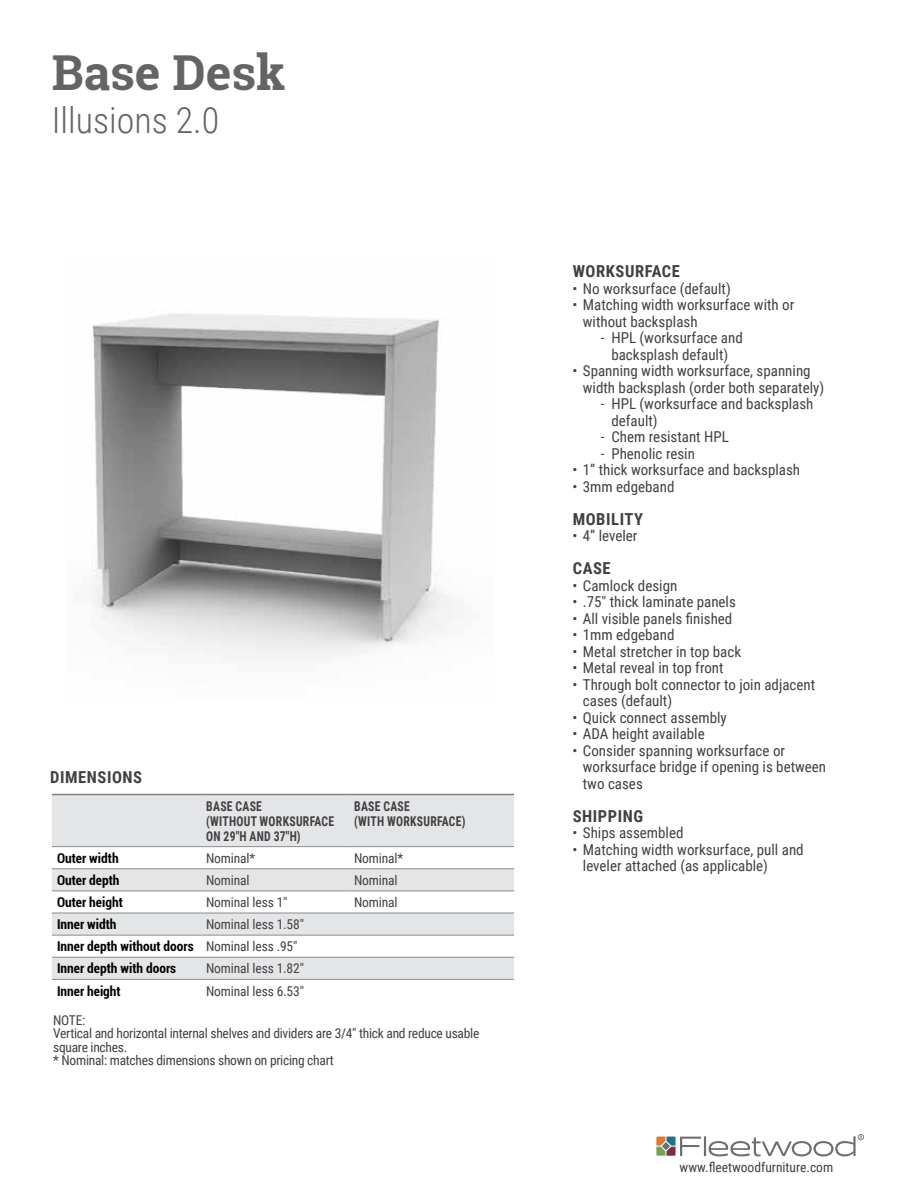
<style>
.page{position:relative;width:918px;height:1188px;background:#fff}
.page>*{position:absolute;margin:0;border:0;box-sizing:border-box;transform-origin:0 0}
.t1{font:700 48.15px "Roboto Slab";color:#636466}
.t2{font:300 36px "Roboto Condensed";color:#636466}
.t3{font:700 16.5px "Roboto Condensed";letter-spacing:.035em;color:#414042}
.t4{font:15px/16.5px "Roboto Condensed";color:#414042}
.t5{font:13.5px/13.5px "Roboto Condensed";letter-spacing:-.02em;color:#414042}
.t6{font:700 condensed 13.5px/22.2px "Roboto";color:#000}
.t7{font:700 13.5px/15px "Roboto Condensed";letter-spacing:.025em;color:#414042;scale:.86 1}
.t8{font:13.5px "Roboto Condensed";color:#414042}
.s1{font-family:"Roboto Condensed";font-weight:400;font-stretch:normal;color:#414042}
</style>
<div class="page">
<img style="left:91px;top:313px;width:363px;height:345px">
<svg style="left:52px;top:795px;width:462px;height:184px;fill:#e4e5e6"></svg>
<hr style="left:52px;top:794px;width:149px;height:1px;background:#808285">
<hr style="left:201px;top:794px;width:148px;height:1px;background:#808285">
<hr style="left:349px;top:794px;width:165px;height:1px;background:#808285">
<hr style="left:52px;top:846px;width:149px;height:1px;background:#8a8c8e">
<hr style="left:201px;top:846px;width:148px;height:1px;background:#8a8c8e">
<hr style="left:349px;top:846px;width:165px;height:1px;background:#8a8c8e">
<hr style="left:52px;top:868px;width:149px;height:1px;background:#8a8c8e">
<hr style="left:201px;top:868px;width:148px;height:1px;background:#8a8c8e">
<hr style="left:349px;top:868px;width:165px;height:1px;background:#8a8c8e">
<hr style="left:52px;top:891px;width:149px;height:1px;background:#8a8c8e">
<hr style="left:201px;top:891px;width:148px;height:1px;background:#8a8c8e">
<hr style="left:349px;top:891px;width:165px;height:1px;background:#8a8c8e">
<hr style="left:52px;top:913px;width:149px;height:1px;background:#8a8c8e">
<hr style="left:201px;top:913px;width:148px;height:1px;background:#8a8c8e">
<hr style="left:349px;top:913px;width:165px;height:1px;background:#8a8c8e">
<hr style="left:52px;top:935px;width:149px;height:1px;background:#8a8c8e">
<hr style="left:201px;top:935px;width:148px;height:1px;background:#8a8c8e">
<hr style="left:349px;top:935px;width:165px;height:1px;background:#8a8c8e">
<hr style="left:52px;top:957px;width:149px;height:1px;background:#8a8c8e">
<hr style="left:201px;top:957px;width:148px;height:1px;background:#8a8c8e">
<hr style="left:349px;top:957px;width:165px;height:1px;background:#8a8c8e">
<hr style="left:52px;top:979px;width:149px;height:1px;background:#8a8c8e">
<hr style="left:201px;top:979px;width:148px;height:1px;background:#8a8c8e">
<hr style="left:349px;top:979px;width:165px;height:1px;background:#8a8c8e">
<svg style="left:656px;top:1137px;width:45px;height:19px"></svg>
<hr style="left:704px;top:1136px;width:2px;height:20px;background:#6f6e6d">
<svg style="left:709px;top:1134px;width:155px;height:22px"></svg>
<h1 class="t1" style="left:52px;top:39px;width:235px">Base Desk</h1>
<h2 class="t2" style="left:52px;top:95px;width:169px">Illusions 2.0</h2>
<p class="t3" style="left:50px;top:765px;width:94px">DIMENSIONS</p>
<p class="t7" style="left:206px;top:798px;width:151px">BASE CASE<br>(WITHOUT WORKSURFACE<br>ON 29"H AND 37"H)</p>
<p class="t7" style="left:354px;top:798px;width:131px">BASE CASE<br>(WITH WORKSURFACE)</p>
<p class="t6" style="left:57px;top:846px;width:63px">Outer width</p>
<p class="t5" style="left:206px;top:851px;width:51px">Nominal*</p>
<p class="t5" style="left:354px;top:851px;width:51px">Nominal*</p>
<p class="t6" style="left:57px;top:868px;width:64px">Outer depth</p>
<p class="t5" style="left:206px;top:873px;width:45px">Nominal</p>
<p class="t5" style="left:354px;top:873px;width:45px">Nominal</p>
<p class="t6" style="left:57px;top:891px;width:67px">Outer height</p>
<p class="t5" style="left:206px;top:895px;width:83px">Nominal less 1"</p>
<p class="t5" style="left:354px;top:895px;width:45px">Nominal</p>
<p class="t6" style="left:57px;top:913px;width:61px">Inner width</p>
<p class="t5" style="left:206px;top:917px;width:99px">Nominal less 1.58"</p>
<p class="t6" style="left:57px;top:935px;width:242px">Inner depth without doors <span class="s1">Nominal less .95"<br></span>Inner depth with doors</p>
<p class="t5" style="left:206px;top:961px;width:99px">Nominal less 1.82"</p>
<p class="t6" style="left:57px;top:979px;width:65px">Inner height</p>
<p class="t5" style="left:206px;top:983px;width:99px">Nominal less 6.53"</p>
<p class="t5" style="left:53px;top:1013px;width:428px">NOTE:<br>Vertical and horizontal internal shelves and dividers are 3/4" thick and reduce usable square inches.<br>* Nominal: matches dimensions shown on pricing chart</p>
<p class="t3" style="left:573px;top:260px;width:109px">WORKSURFACE</p>
<p class="t4" style="left:572px;top:280px;width:160px">• No worksurface (default)</p>
<p class="t4" style="left:583px;top:296px;width:213px;text-indent:-10px">• Matching width worksurface with or without backsplash</p>
<p class="t4" style="left:601px;top:329px;width:143px;text-align:center">- HPL (worksurface and backsplash default)</p>
<p class="t4" style="left:583px;top:362px;width:243px;text-indent:-10px">• Spanning width worksurface, spanning width backsplash (order both separately)</p>
<p class="t4" style="left:611px;top:395px;width:204px;text-indent:-10px">- HPL (worksurface and backsplash default)</p>
<p class="t4" style="left:601px;top:428px;width:130px">- Chem resistant HPL</p>
<p class="t4" style="left:601px;top:445px;width:96px">- Phenolic resin</p>
<p class="t4" style="left:572px;top:461px;width:229px">• 1” thick worksurface and backsplash</p>
<p class="t4" style="left:572px;top:478px;width:104px">• 3mm edgeband</p>
<p class="t3" style="left:573px;top:507px;width:72px">MOBILITY</p>
<p class="t4" style="left:572px;top:527px;width:67px">• 4” leveler</p>
<p class="t3" style="left:573px;top:557px;width:39px">CASE</p>
<p class="t4" style="left:572px;top:577px;width:106px">• Camlock design</p>
<p class="t4" style="left:572px;top:593px;width:165px">• .75" thick laminate panels</p>
<p class="t4" style="left:572px;top:610px;width:162px">• All visible panels finished</p>
<p class="t4" style="left:572px;top:626px;width:104px">• 1mm edgeband</p>
<p class="t4" style="left:572px;top:643px;width:170px">• Metal stretcher in top back</p>
<p class="t4" style="left:572px;top:659px;width:153px">• Metal reveal in top front</p>
<p class="t4" style="left:583px;top:676px;width:234px;text-indent:-10px">• Through bolt connector to join adjacent cases (default)</p>
<p class="t4" style="left:572px;top:709px;width:156px">• Quick connect assembly</p>
<p class="t4" style="left:572px;top:725px;width:134px">• ADA height available</p>
<p class="t4" style="left:583px;top:742px;width:245px;text-indent:-10px">• Consider spanning worksurface or worksurface bridge if opening is between two cases</p>
<p class="t3" style="left:573px;top:804px;width:72px">SHIPPING</p>
<p class="t4" style="left:572px;top:824px;width:113px">• Ships assembled</p>
<p class="t4" style="left:583px;top:841px;width:222px;text-indent:-10px">• Matching width worksurface, pull and leveler attached (as applicable)</p>
<p class="t8" style="left:680px;top:1158px;width:155px">www.fleetwoodfurniture.com</p>
</div>
